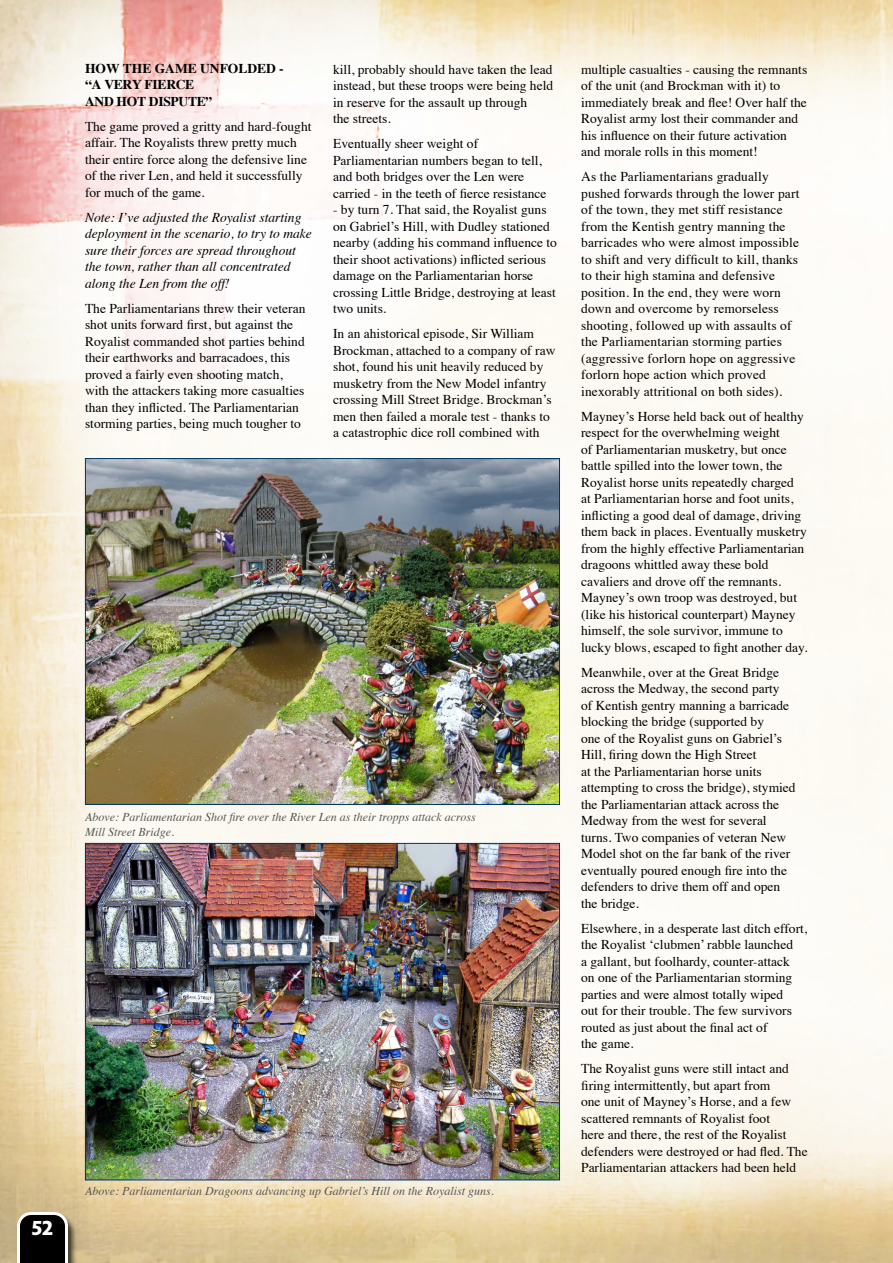
<style>
.page{position:relative;width:893px;height:1263px;background:#fff}
.page>*{position:absolute;margin:0;border:0;box-sizing:border-box;transform-origin:0 0}
.t1{font:700 18px "Penumbra Flare Std";color:#fff}
.t2{font:13.5px/16.5px "Times";color:#000}
.t3{font:italic 13.5px/16.5px "Times";color:#000}
.t4{font:700 13.5px/16.5px "Times";letter-spacing:-.02em;color:#000}
.t5{font:italic 12px/14.4px "Times";color:#565655}
</style>
<div class="page">
<img style="left:0;top:0;width:893px;height:1263px">
<div style="left:16px;top:1212px;width:62px;height:51px;background:#000;opacity:.75"></div>
<svg style="left:17px;top:1212px;width:51px;height:51px;background:#2e2d2c"></svg>
<img style="left:87px;top:460px;width:471px;height:343px">
<img style="left:87px;top:845px;width:471px;height:333px">
<div style="left:85px;top:843px;width:475px;height:337px;border:1px solid #003762"></div>
<h1 class="t1" style="left:32px;top:1216px;width:23px">52</h1>
<p class="t4" style="left:85px;top:60px;width:200px">HOW THE GAME UNFOLDED - “A VERY FIERCE<br>AND HOT DISPUTE”</p>
<p class="t2" style="left:85px;top:117px;width:228px">The game proved a gritty and hard-fought affair. The Royalists threw pretty much their entire force along the defensive line of the river Len, and held it successfully for much of the game.</p>
<p class="t3" style="left:85px;top:208px;width:228px">Note: I’ve adjusted the Royalist starting deployment in the scenario, to try to make sure their forces are spread throughout the town, rather than all concentrated along the Len from the off!</p>
<p class="t2" style="left:85px;top:299px;width:222px">The Parliamentarians threw their veteran shot units forward first, but against the Royalist commanded shot parties behind their earthworks and barracadoes, this proved a fairly even shooting match, with the attackers taking more casualties than they inflicted. The Parliamentarian storming parties, being much tougher to</p>
<p class="t2" style="left:333px;top:60px;width:222px">kill, probably should have taken the lead instead, but these troops were being held in reserve for the assault up through<br>the streets.</p>
<p class="t2" style="left:333px;top:134px;width:215px">Eventually sheer weight of Parliamentarian numbers began to tell, and both bridges over the Len were carried - in the teeth of fierce resistance</p>
<p class="t2" style="left:333px;top:200px;width:225px">- by turn 7. That said, the Royalist guns on Gabriel’s Hill, with Dudley stationed nearby (adding his command influence to their shoot activations) inflicted serious damage on the Parliamentarian horse crossing Little Bridge, destroying at least two units.</p>
<p class="t2" style="left:333px;top:324px;width:224px">In an ahistorical episode, Sir William Brockman, attached to a company of raw shot, found his unit heavily reduced by musketry from the New Model infantry crossing Mill Street Bridge. Brockman’s men then failed a morale test - thanks to a catastrophic dice roll combined with</p>
<p class="t5" style="left:85px;top:809px;width:392px">Above: Parliamentarian Shot fire over the River Len as their tropps attack across<br>Mill Street Bridge.</p>
<p class="t5" style="left:85px;top:1183px;width:410px">Above: Parliamentarian Dragoons advancing up Gabriel’s Hill on the Royalist guns.</p>
<p class="t2" style="left:581px;top:60px;width:228px">multiple casualties - causing the remnants of the unit (and Brockman with it) to immediately break and flee! Over half the Royalist army lost their commander and his influence on their future activation and morale rolls in this moment!</p>
<p class="t2" style="left:581px;top:167px;width:220px">As the Parliamentarians gradually pushed forwards through the lower part of the town, they met stiff resistance from the Kentish gentry manning the barricades who were almost impossible to shift and very difficult to kill, thanks to their high stamina and defensive position. In the end, they were worn down and overcome by remorseless shooting, followed up with assaults of the Parliamentarian storming parties (aggressive forlorn hope on aggressive forlorn hope action which proved inexorably attritional on both sides).</p>
<p class="t2" style="left:581px;top:407px;width:228px">Mayney’s Horse held back out of healthy respect for the overwhelming weight<br>of Parliamentarian musketry, but once battle spilled into the lower town, the Royalist horse units repeatedly charged<br>at Parliamentarian horse and foot units, inflicting a good deal of damage, driving them back in places. Eventually musketry from the highly effective Parliamentarian dragoons whittled away these bold cavaliers and drove off the remnants.<br>Mayney’s own troop was destroyed, but (like his historical counterpart) Mayney himself, the sole survivor, immune to lucky blows, escaped to fight another day.</p>
<p class="t2" style="left:581px;top:663px;width:216px">Meanwhile, over at the Great Bridge across the Medway, the second party<br>of Kentish gentry manning a barricade blocking the bridge (supported by<br>one of the Royalist guns on Gabriel’s Hill, firing down the High Street<br>at the Parliamentarian horse units attempting to cross the bridge), stymied the Parliamentarian attack across the Medway from the west for several turns. Two companies of veteran New Model shot on the far bank of the river eventually poured enough fire into the defenders to drive them off and open the bridge.</p>
<p class="t2" style="left:581px;top:919px;width:228px">Elsewhere, in a desperate last ditch effort, the Royalist ‘clubmen’ rabble launched<br>a gallant, but foolhardy, counter-attack<br>on one of the Parliamentarian storming parties and were almost totally wiped<br>out for their trouble. The few survivors routed as just about the final act of<br>the game.</p>
<p class="t2" style="left:581px;top:1059px;width:228px">The Royalist guns were still intact and firing intermittently, but apart from<br>one unit of Mayney’s Horse, and a few scattered remnants of Royalist foot<br>here and there, the rest of the Royalist defenders were destroyed or had fled. The Parliamentarian attackers had been held</p>
</div>
